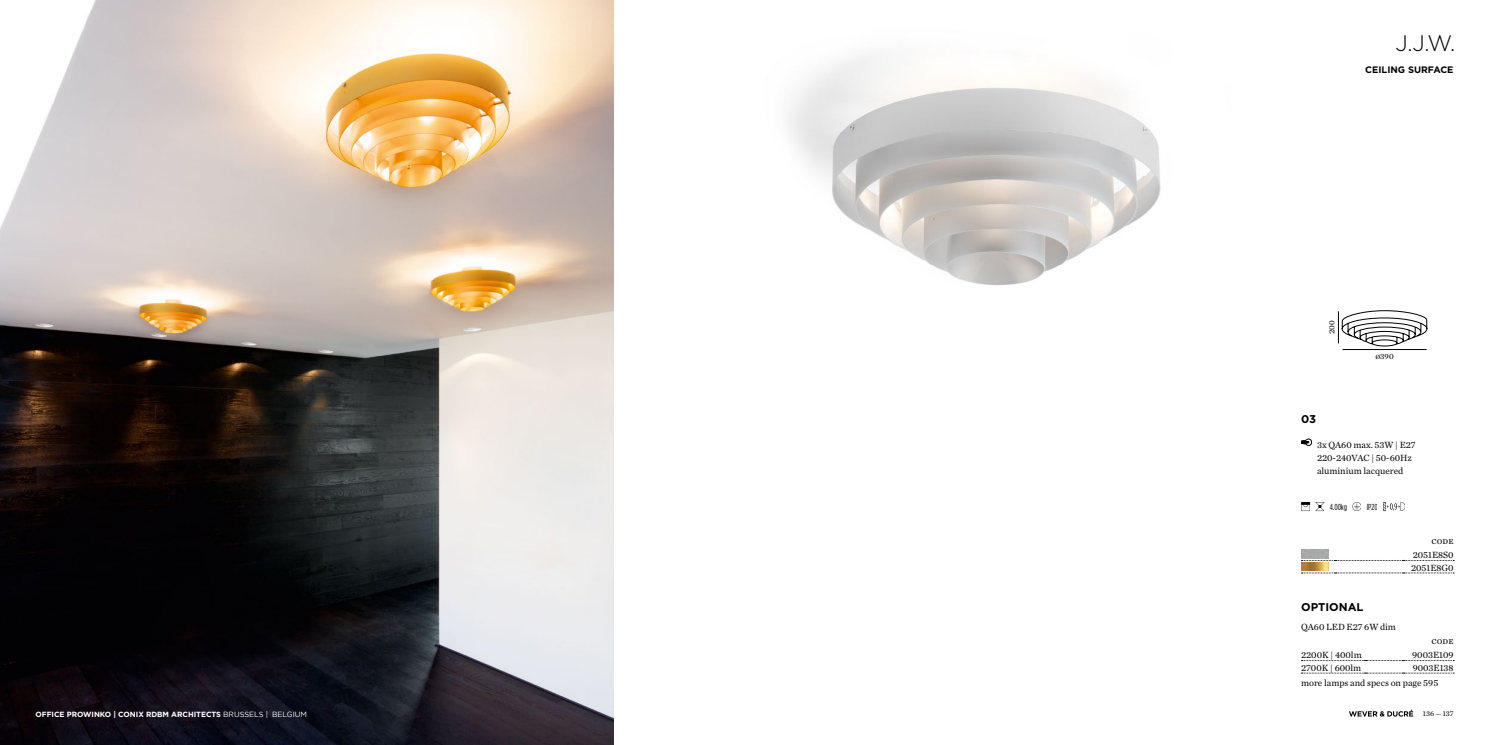
<style>
.page{position:relative;width:1489px;height:745px;background:#fff}
.page>*{position:absolute;margin:0;border:0;box-sizing:border-box;transform-origin:0 0}
.t1{font:300 22.5px "Gotham";color:#000}
.t2{font:700 11.25px "Gotham";color:#000}
.t3{font:9.38px/12.5px "Chronicle Text G1";color:#000}
.t4{font:700 9.38px "Gotham";color:#000}
.t5{font:8.75px "Gotham Condensed";color:#000}
.t6{font:8.12px "Chronicle Text G1";color:#000}
.t7{font:700 7.5px "Gotham";letter-spacing:-.005em;color:#fff}
.t8{font:7.5px "Chronicle Text G1";color:#000}
.s1{font-weight:400}
</style>
<div class="page">
<img style="left:0;top:0;width:613px;height:744px">
<img style="left:788px;top:55px;width:373px;height:231px">
<hr style="left:1338px;top:311px;width:1px;height:32px;background:#000">
<svg style="left:1341px;top:310px;width:85px;height:37px"></svg>
<svg style="left:1301px;top:438px;width:10px;height:7px"></svg>
<svg style="left:1301px;top:502px;width:24px;height:8px"></svg>
<svg style="left:1352px;top:502px;width:9px;height:8px"></svg>
<svg style="left:1383px;top:502px;width:22px;height:8px"></svg>
<img style="left:1301px;top:549px;width:27px;height:9px">
<img style="left:1301px;top:562px;width:27px;height:8px">
<svg style="left:1301px;top:572px;width:152px;height:1px"></svg>
<svg style="left:1301px;top:672px;width:152px;height:1px"></svg>
<svg style="left:1349px;top:709px;width:63px;height:7px"></svg>
<h1 class="t1" style="left:1395px;top:29px;width:61px">J.J.W.</h1>
<p class="t4" style="left:1364px;top:63px;width:90px">CEILING SURFACE</p>
<p class="t6" style="left:1325px;top:334px;width:15px;rotate:-90deg">200</p>
<p class="t2" style="left:1300px;top:411px;width:17px">03</p>
<p class="t6" style="left:1375px;top:349px;width:20px">ø390</p>
<p class="t3" style="left:1316px;top:438px;width:100px">3x QA60 max. 53W | E27<br>220-240VAC | 50-60Hz aluminium lacquered</p>
<p class="t5" style="left:1329px;top:501px;width:19px">4.00kg</p>
<p class="t5" style="left:1366px;top:501px;width:12px">IP20</p>
<p class="t2" style="left:1300px;top:599px;width:64px">OPTIONAL</p>
<p class="t3" style="left:1300px;top:619px;width:96px">QA60 LED E27 6W dim</p>
<p class="t3" style="left:1412px;top:532px;width:42px;line-height:14.8px;text-align:right">code<br>2051E8S0</p>
<p class="t3" style="left:1410px;top:560px;width:44px">2051E8G0</p>
<p class="t3" style="left:1431px;top:633px;width:23px">code</p>
<p class="t3" style="left:1300px;top:648px;width:62px">2200K | 400lm</p>
<p class="t3" style="left:1411px;top:648px;width:43px">9003E109</p>
<p class="t3" style="left:1300px;top:660px;width:62px">2700K | 600lm</p>
<p class="t3" style="left:1412px;top:660px;width:42px">9003E138</p>
<p class="t3" style="left:1300px;top:676px;width:139px">more lamps and specs on page 595</p>
<p class="t7" style="left:35px;top:708px;width:273px">OFFICE PROWINKO | CONIX RDBM ARCHITECTS <span class="s1">BRUSSELS | BELGIUM</span></p>
<p class="t8" style="left:1422px;top:707px;width:32px">136 — 137</p>
</div>
